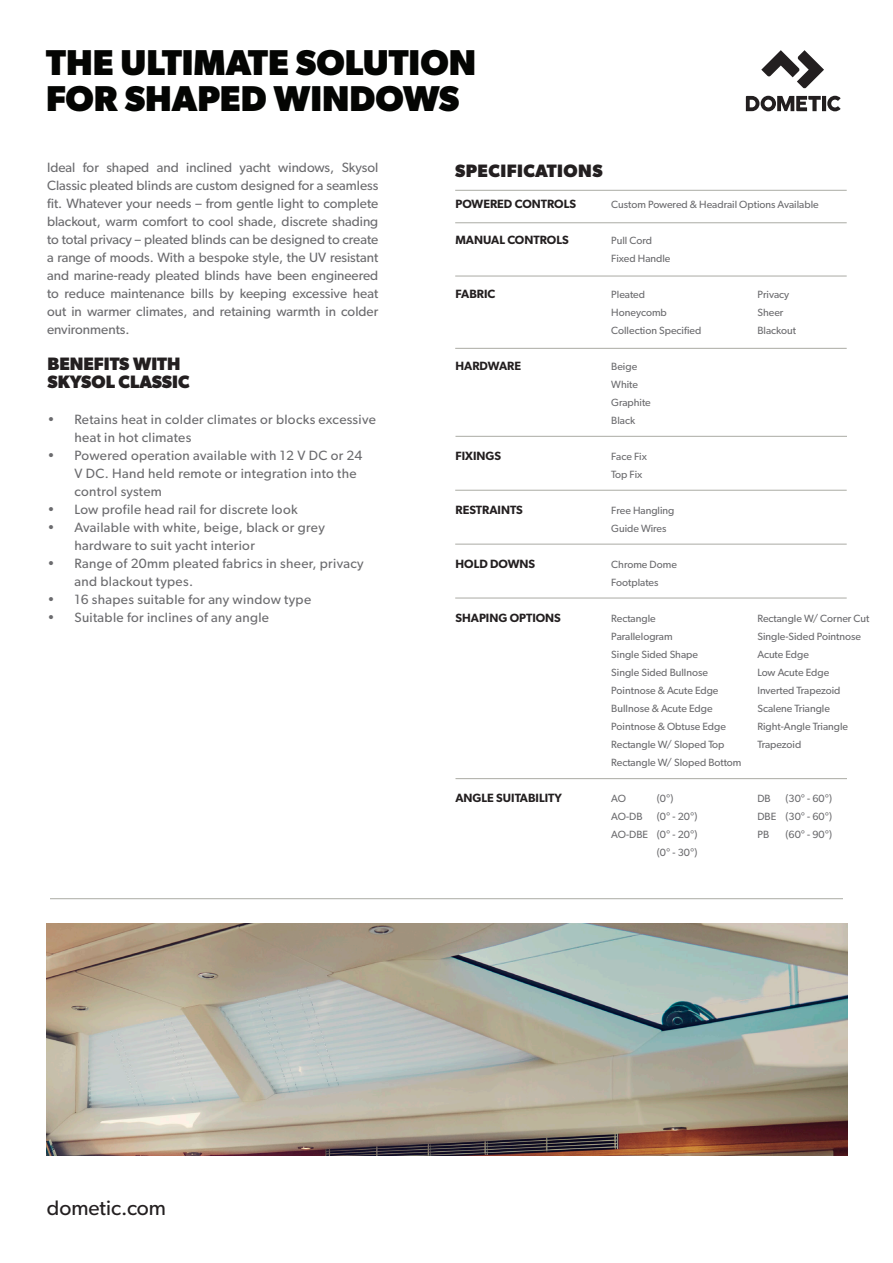
<style>
.page{position:relative;width:893px;height:1263px;background:#fff}
.page>*{position:absolute;margin:0;border:0;box-sizing:border-box;transform-origin:0 0}
.t1{font:700 36px "Gibson";color:#040503}
.t2{font:21px "Gibson";color:#231f20}
.t3{font:700 18px "Gibson";color:#231f20}
.t4{font:700 18px "Gibson";letter-spacing:.025em;color:#231f20}
.t5{font:13.5px/18px "Gibson";letter-spacing:.025em;color:#6b6b6e}
.t6{font:600 12px "Gibson";color:#231f20}
.t7{font:10.5px "Gibson";color:#6b6b6e}
</style>
<div class="page">
<img style="left:47px;top:924px;width:800px;height:231px">
<hr style="left:50px;top:898px;width:793px;height:1px;background:#aaaba4">
<svg style="left:761px;top:50px;width:63px;height:39px"></svg>
<svg style="left:746px;top:96px;width:95px;height:15px"></svg>
<hr style="left:455px;top:190px;width:392px;height:1px;background:#aaaba4">
<hr style="left:455px;top:222px;width:392px;height:1px;background:#aaaba4">
<hr style="left:455px;top:276px;width:392px;height:1px;background:#aaaba4">
<hr style="left:455px;top:348px;width:392px;height:1px;background:#aaaba4">
<hr style="left:455px;top:436px;width:392px;height:1px;background:#aaaba4">
<hr style="left:455px;top:490px;width:392px;height:1px;background:#aaaba4">
<hr style="left:455px;top:544px;width:392px;height:1px;background:#aaaba4">
<hr style="left:455px;top:598px;width:392px;height:1px;background:#aaaba4">
<hr style="left:455px;top:778px;width:392px;height:1px;background:#aaaba4">
<p class="t1" style="left:46px;top:41px;width:431px">THE ULTIMATE SOLUTION</p>
<p class="t1" style="left:46px;top:77px;width:415px">FOR SHAPED WINDOWS</p>
<p class="t5" style="left:47px;top:158px;width:333px;text-align:justify">Ideal for shaped and inclined yacht windows, Skysol Classic pleated blinds are custom designed for a seamless fit. Whatever your needs – from gentle light to complete blackout, warm comfort to cool shade, discrete shading to total privacy – pleated blinds can be designed to create a range of moods. With a bespoke style, the UV resistant and marine-ready pleated blinds have been engineered to reduce maintenance bills by keeping excessive heat out in warmer climates, and retaining warmth in colder environments.</p>
<p class="t3" style="left:47px;top:353px;width:135px">BENEFITS WITH</p>
<p class="t3" style="left:47px;top:371px;width:144px">SKYSOL CLASSIC</p>
<p class="t5" style="left:74px;top:410px;width:303px;text-indent:-27px">• Retains heat in colder climates or blocks excessive heat in hot climates</p>
<p class="t5" style="left:74px;top:446px;width:290px;text-indent:-27px">• Powered operation available with 12 V DC or 24<br>V DC. Hand held remote or integration into the control system</p>
<p class="t5" style="left:47px;top:500px;width:252px">• Low profile head rail for discrete look</p>
<p class="t5" style="left:74px;top:518px;width:252px;text-indent:-27px">• Available with white, beige, black or grey hardware to suit yacht interior</p>
<p class="t5" style="left:74px;top:554px;width:291px;text-indent:-27px">• Range of 20mm pleated fabrics in sheer, privacy and blackout types.</p>
<p class="t5" style="left:47px;top:590px;width:265px">• 16 shapes suitable for any window type</p>
<p class="t5" style="left:47px;top:608px;width:223px">• Suitable for inclines of any angle</p>
<p class="t4" style="left:455px;top:160px;width:149px">SPECIFICATIONS</p>
<p class="t6" style="left:455px;top:197px;width:122px">POWERED CONTROLS</p>
<p class="t6" style="left:455px;top:233px;width:115px">MANUAL CONTROLS</p>
<p class="t6" style="left:455px;top:287px;width:41px">FABRIC</p>
<p class="t6" style="left:455px;top:359px;width:67px">HARDWARE</p>
<p class="t6" style="left:455px;top:449px;width:47px">FIXINGS</p>
<p class="t6" style="left:455px;top:503px;width:69px">RESTRAINTS</p>
<p class="t6" style="left:455px;top:557px;width:81px">HOLD DOWNS</p>
<p class="t6" style="left:455px;top:611px;width:107px">SHAPING OPTIONS</p>
<p class="t6" style="left:455px;top:791px;width:108px">ANGLE SUITABILITY</p>
<p class="t7" style="left:611px;top:198px;width:209px">Custom Powered &amp; Headrail Options Available</p>
<p class="t7" style="left:611px;top:234px;width:42px">Pull Cord</p>
<p class="t7" style="left:611px;top:252px;width:61px">Fixed Handle</p>
<p class="t7" style="left:611px;top:288px;width:35px">Pleated</p>
<p class="t7" style="left:611px;top:306px;width:57px">Honeycomb</p>
<p class="t7" style="left:611px;top:324px;width:92px">Collection Specified</p>
<p class="t7" style="left:611px;top:360px;width:27px">Beige</p>
<p class="t7" style="left:611px;top:378px;width:28px">White</p>
<p class="t7" style="left:611px;top:396px;width:41px">Graphite</p>
<p class="t7" style="left:611px;top:414px;width:25px">Black</p>
<p class="t7" style="left:611px;top:450px;width:37px">Face Fix</p>
<p class="t7" style="left:611px;top:468px;width:33px">Top Fix</p>
<p class="t7" style="left:611px;top:504px;width:65px">Free Hangling</p>
<p class="t7" style="left:611px;top:522px;width:57px">Guide Wires</p>
<p class="t7" style="left:611px;top:558px;width:67px">Chrome Dome</p>
<p class="t7" style="left:611px;top:576px;width:49px">Footplates</p>
<p class="t7" style="left:611px;top:612px;width:46px">Rectangle</p>
<p class="t7" style="left:611px;top:630px;width:63px">Parallelogram</p>
<p class="t7" style="left:611px;top:648px;width:88px">Single Sided Shape</p>
<p class="t7" style="left:611px;top:666px;width:98px">Single Sided Bullnose</p>
<p class="t7" style="left:611px;top:684px;width:109px">Pointnose &amp; Acute Edge</p>
<p class="t7" style="left:611px;top:702px;width:103px">Bullnose &amp; Acute Edge</p>
<p class="t7" style="left:611px;top:720px;width:116px">Pointnose &amp; Obtuse Edge</p>
<p class="t7" style="left:611px;top:738px;width:115px">Rectangle W/ Sloped Top</p>
<p class="t7" style="left:611px;top:756px;width:132px">Rectangle W/ Sloped Bottom</p>
<p class="t7" style="left:611px;top:792px;width:16px">AO</p>
<p class="t7" style="left:611px;top:810px;width:33px">AO-DB</p>
<p class="t7" style="left:611px;top:828px;width:38px">AO-DBE</p>
<p class="t7" style="left:757px;top:288px;width:33px">Privacy</p>
<p class="t7" style="left:757px;top:306px;width:27px">Sheer</p>
<p class="t7" style="left:757px;top:324px;width:40px">Blackout</p>
<p class="t7" style="left:757px;top:612px;width:113px">Rectangle W/ Corner Cut</p>
<p class="t7" style="left:757px;top:630px;width:105px">Single-Sided Pointnose</p>
<p class="t7" style="left:757px;top:648px;width:53px">Acute Edge</p>
<p class="t7" style="left:757px;top:666px;width:73px">Low Acute Edge</p>
<p class="t7" style="left:757px;top:684px;width:85px">Inverted Trapezoid</p>
<p class="t7" style="left:757px;top:702px;width:74px">Scalene Triangle</p>
<p class="t7" style="left:757px;top:720px;width:92px">Right-Angle Triangle</p>
<p class="t7" style="left:757px;top:738px;width:45px">Trapezoid</p>
<p class="t7" style="left:657px;top:792px;width:18px">(0°)</p>
<p class="t7" style="left:657px;top:810px;width:42px">(0° - 20°)</p>
<p class="t7" style="left:657px;top:828px;width:42px">(0° - 20°)</p>
<p class="t7" style="left:657px;top:846px;width:42px">(0° - 30°)</p>
<p class="t7" style="left:786px;top:792px;width:48px">(30° - 60°)</p>
<p class="t7" style="left:786px;top:810px;width:48px">(30° - 60°)</p>
<p class="t7" style="left:786px;top:828px;width:48px">(60° - 90°)</p>
<p class="t7" style="left:757px;top:792px;width:15px">DB</p>
<p class="t7" style="left:757px;top:810px;width:20px">DBE</p>
<p class="t7" style="left:757px;top:828px;width:13px">PB</p>
<p class="t2" style="left:47px;top:1194px;width:121px">dometic.com</p>
</div>
